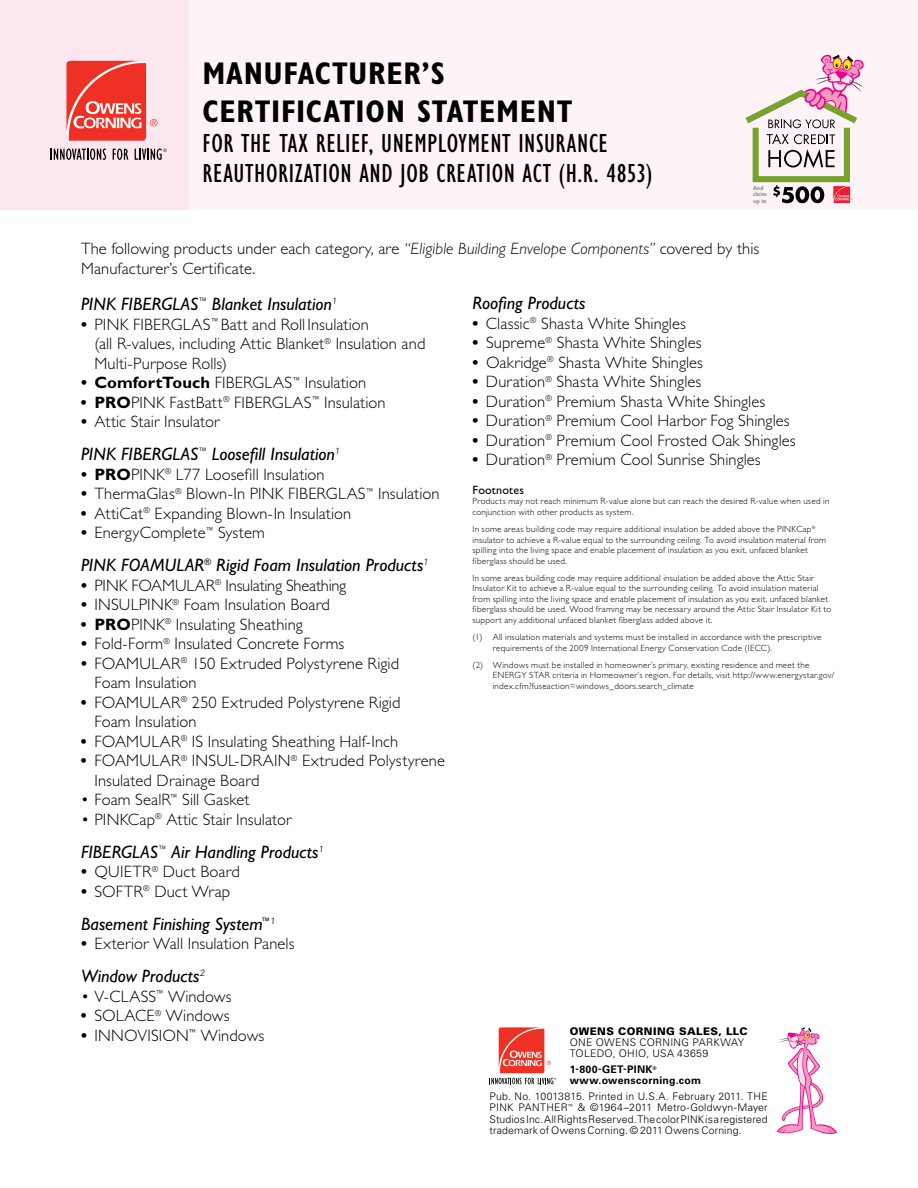
<style>
.page{position:relative;width:918px;height:1188px;background:#fff}
.page>*{position:absolute;margin:0;border:0;box-sizing:border-box;transform-origin:0 0}
.t1{font:700 condensed 31.5px/37.8px "Gill Sans Std";letter-spacing:.025em;color:#000}
.t2{font:condensed 27px/30px "Gill Sans Std";letter-spacing:.02em;color:#000}
.t3{font:italic 18px "Gill Sans Std";color:#000}
.t4{font:300 16.5px/19.5px "Gill Sans Std";letter-spacing:.005em;color:#000}
.t5{font:300 16.5px "Gill Sans Std";letter-spacing:-.015em;color:#000}
.t6{font:12px "Gill Sans Std";letter-spacing:.015em;color:#000}
.t7{font:300 10.5px/11.2px "Univers LT Std";letter-spacing:.02em;color:#000}
.t8{font:700 10.5px/11.2px "Univers LT Std";letter-spacing:.025em;color:#000}
.t9{font:900 10.5px "Univers LT Std";letter-spacing:.04em;color:#000}
.t10{font:300 9px/10.5px "Gill Sans Std";letter-spacing:.025em;color:#000}
.t11{font:700 5.25px/6.1px "Futura";color:#939598;scale:.93 1}
.s1{font-style:italic}
.s2{font-weight:700}
</style>
<div class="page">
<div style="left:0;top:0;width:241px;height:209px;background:#fce7f0"></div>
<div style="left:189px;top:0;width:729px;height:209px;background:#fef3f7"></div>
<svg style="left:66px;top:61px;width:91px;height:80px;background:#f1635b"></svg>
<svg style="left:51px;top:149px;width:55px;height:11px"></svg>
<svg style="left:113px;top:149px;width:15px;height:11px"></svg>
<svg style="left:135px;top:149px;width:32px;height:11px"></svg>
<svg style="left:745px;top:54px;width:119px;height:149px"></svg>
<svg style="left:777px;top:1027px;width:60px;height:107px"></svg>
<svg style="left:491px;top:1027px;width:65px;height:57px"></svg>
<h1 class="t1" style="left:202px;top:55px;width:372px">MANUFACTURER’S<br>CERTIFICATION STATEMENT</h1>
<h2 class="t2" style="left:202px;top:129px;width:451px">FOR THE TAX RELIEF, UNEMPLOYMENT INSURANCE<br>REAUTHORIZATION AND JOB CREATION ACT (H.R. 4853)</h2>
<p class="t11" style="left:753px;top:185px;width:16px">And claim up to</p>
<p class="t4" style="left:81px;top:239px;width:680px">The following products under each category, are <span class="s1">“Eligible Building Envelope Components”</span> covered by this<br>Manufacturer’s Certificate.</p>
<p class="t3" style="left:81px;top:294px;width:259px">PINK FIBERGLAS<sup>™</sup> Blanket Insulation<sup>1</sup></p>
<p class="t4" style="left:94px;top:314px;width:332px;text-indent:-13px"><span class="s2">•</span> PINK FIBERGLAS<sup>™</sup> Batt and Roll Insulation<br>(all R-values, including Attic Blanket<sup>®</sup> Insulation and<br>Multi-Purpose Rolls)</p>
<p class="t4" style="left:81px;top:373px;width:287px"><span class="s2">• ComfortTouch</span> FIBERGLAS<sup>™</sup> Insulation</p>
<p class="t4" style="left:81px;top:392px;width:306px"><span class="s2">• PRO</span>PINK FastBatt<sup>®</sup> FIBERGLAS<sup>™</sup> Insulation</p>
<p class="t4" style="left:81px;top:412px;width:140px"><span class="s2">•</span> Attic Stair Insulator</p>
<p class="t3" style="left:81px;top:444px;width:262px">PINK FIBERGLAS<sup>™</sup> Loosefill Insulation<sup>1</sup></p>
<p class="t4" style="left:81px;top:464px;width:245px"><span class="s2">• PRO</span>PINK<sup>®</sup> L77 Loosefill Insulation</p>
<p class="t4" style="left:81px;top:484px;width:360px"><span class="s2">•</span> ThermaGlas<sup>®</sup> Blown-In PINK FIBERGLAS<sup>™</sup> Insulation</p>
<p class="t4" style="left:81px;top:503px;width:272px"><span class="s2">•</span> AttiCat<sup>®</sup> Expanding Blown-In Insulation</p>
<p class="t4" style="left:81px;top:523px;width:185px"><span class="s2">•</span> EnergyComplete<sup>™</sup> System</p>
<p class="t3" style="left:81px;top:555px;width:350px">PINK FOAMULAR<sup>®</sup> Rigid Foam Insulation Products<sup>1</sup></p>
<p class="t4" style="left:81px;top:575px;width:70px"><span class="s2">•</span> PINK Foamular</p>
<p class="t5" style="left:215px;top:576px;width:133px"><sup>®</sup> Insulating Sheathing</p>
<p class="t4" style="left:81px;top:595px;width:250px"><span class="s2">•</span> INSULPINK<sup>®</sup> Foam Insulation Board</p>
<p class="t4" style="left:81px;top:614px;width:223px"><span class="s2">• PRO</span>PINK<sup>®</sup> Insulating Sheathing</p>
<p class="t4" style="left:81px;top:634px;width:265px"><span class="s2">•</span> Fold-Form<sup>®</sup> Insulated Concrete Forms</p>
<p class="t4" style="left:94px;top:653px;width:306px;text-indent:-13px"><span class="s2">•</span> FOAMULAR<sup>®</sup> 150 Extruded Polystyrene Rigid<br>Foam Insulation</p>
<p class="t4" style="left:94px;top:692px;width:308px;text-indent:-13px"><span class="s2">•</span> FOAMULAR<sup>®</sup> 250 Extruded Polystyrene Rigid<br>Foam Insulation</p>
<p class="t4" style="left:81px;top:731px;width:319px"><span class="s2">•</span> FOAMULAR<sup>®</sup> IS Insulating Sheathing Half-Inch</p>
<p class="t4" style="left:94px;top:751px;width:352px;text-indent:-13px"><span class="s2">•</span> FOAMULAR<sup>®</sup> INSUL-DRAIN<sup>®</sup> Extruded Polystyrene<br>Insulated Drainage Board</p>
<p class="t4" style="left:81px;top:790px;width:170px">• Foam SealR<sup>™</sup> Sill Gasket</p>
<p class="t4" style="left:81px;top:809px;width:212px">• PINKCap<sup>®</sup> Attic Stair Insulator</p>
<p class="t3" style="left:81px;top:841px;width:245px">FIBERGLAS<sup>™</sup> Air Handling Products<sup>1</sup></p>
<p class="t4" style="left:81px;top:862px;width:161px"><span class="s2">•</span> QUIETR<sup>®</sup> Duct Board</p>
<p class="t4" style="left:81px;top:881px;width:151px"><span class="s2">•</span> SOFTR<sup>®</sup> Duct Wrap</p>
<p class="t3" style="left:81px;top:913px;width:197px">Basement Finishing System<sup>™</sup><sup>1</sup></p>
<p class="t4" style="left:81px;top:934px;width:215px"><span class="s2">•</span> Exterior Wall Insulation Panels</p>
<p class="t3" style="left:81px;top:966px;width:127px">Window Products<sup>2</sup></p>
<p class="t4" style="left:81px;top:986px;width:152px">• V-CLASS<sup>™</sup> Windows</p>
<p class="t4" style="left:81px;top:1006px;width:150px"><span class="s2">•</span> SOLACE<sup>®</sup> Windows</p>
<p class="t4" style="left:81px;top:1025px;width:185px"><span class="s2">•</span> INNOVISION<sup>™</sup> Windows</p>
<p class="t3" style="left:472px;top:293px;width:114px">Roofing Products</p>
<p class="t4" style="left:472px;top:314px;width:215px"><span class="s2">•</span> Classic<sup>®</sup> Shasta White Shingles</p>
<p class="t4" style="left:473px;top:333px;width:231px"><span class="s2">•</span> Supreme<sup>®</sup> Shasta White Shingles</p>
<p class="t4" style="left:473px;top:353px;width:232px"><span class="s2">•</span> Oakridge<sup>®</sup> Shasta White Shingles</p>
<p class="t4" style="left:472px;top:372px;width:230px"><span class="s2">•</span> Duration<sup>®</sup> Shasta White Shingles</p>
<p class="t4" style="left:472px;top:392px;width:294px"><span class="s2">•</span> Duration<sup>®</sup> Premium Shasta White Shingles</p>
<p class="t4" style="left:472px;top:411px;width:319px"><span class="s2">•</span> Duration<sup>®</sup> Premium Cool Harbor Fog Shingles</p>
<p class="t4" style="left:472px;top:431px;width:325px"><span class="s2">•</span> Duration<sup>®</sup> Premium Cool Frosted Oak Shingles</p>
<p class="t4" style="left:472px;top:450px;width:290px"><span class="s2">•</span> Duration<sup>®</sup> Premium Cool Sunrise Shingles</p>
<p class="t6" style="left:472px;top:483px;width:53px">Footnotes</p>
<p class="t10" style="left:472px;top:496px;width:358px">Products may not reach minimum R-value alone but can reach the desired R-value when used in conjunction with other products as system.</p>
<p class="t10" style="left:472px;top:524px;width:355px">In some areas building code may require additional insulation be added above the PINKCap<sup>® </sup>insulator to achieve a R-value equal to the surrounding ceiling. To avoid insulation material from spilling into the living space and enable placement of insulation as you exit, unfaced blanket fiberglass should be used.</p>
<p class="t10" style="left:472px;top:573px;width:360px">In some areas building code may require additional insulation be added above the Attic Stair Insulator Kit to achieve a R-value equal to the surrounding ceiling. To avoid insulation material from spilling into the living space and enable placement of insulation as you exit, unfaced blanket fiberglass should be used. Wood framing may be necessary around the Attic Stair Insulator Kit to support any additional unfaced blanket fiberglass added above it.</p>
<p class="t10" style="left:493px;top:632px;width:330px;text-indent:-20px">(1) All insulation materials and systems must be installed in accordance with the prescriptive requirements of the 2009 International Energy Conservation Code (IECC).</p>
<p class="t10" style="left:493px;top:660px;width:343px;text-indent:-20px">(2) Windows must be installed in homeowner’s primary, existing residence and meet the<br>ENERGY STAR criteria in Homeowner’s region. For details, visit http://www.energystar.gov/ index.cfm?fuseaction=windows_doors.search_climate</p>
<p class="t9" style="left:570px;top:1025px;width:180px">OWENS CORNING SALES, LLC</p>
<p class="t7" style="left:570px;top:1037px;width:176px">one owens corning parkway toledo, ohio, usa 43659</p>
<p class="t8" style="left:570px;top:1064px;width:133px">1-800-GET-PINK<sup>® </sup>www.owenscorning.com</p>
<p class="t7" style="left:490px;top:1091px;width:280px">Pub. No. 10013815. Printed in U .S.A. February 2011. THE<br>Pink Panther<sup>™</sup> &amp; ©1964–2011 Metro-Goldwyn-Mayer<br>Studios I nc. All Rights Reserved. The color PINK</p>
<p class="t7" style="left:490px;top:1113px;width:280px;text-indent:216px">is a registered trademark of Owens Corning. © 2011 Owens Corning.</p>
</div>
